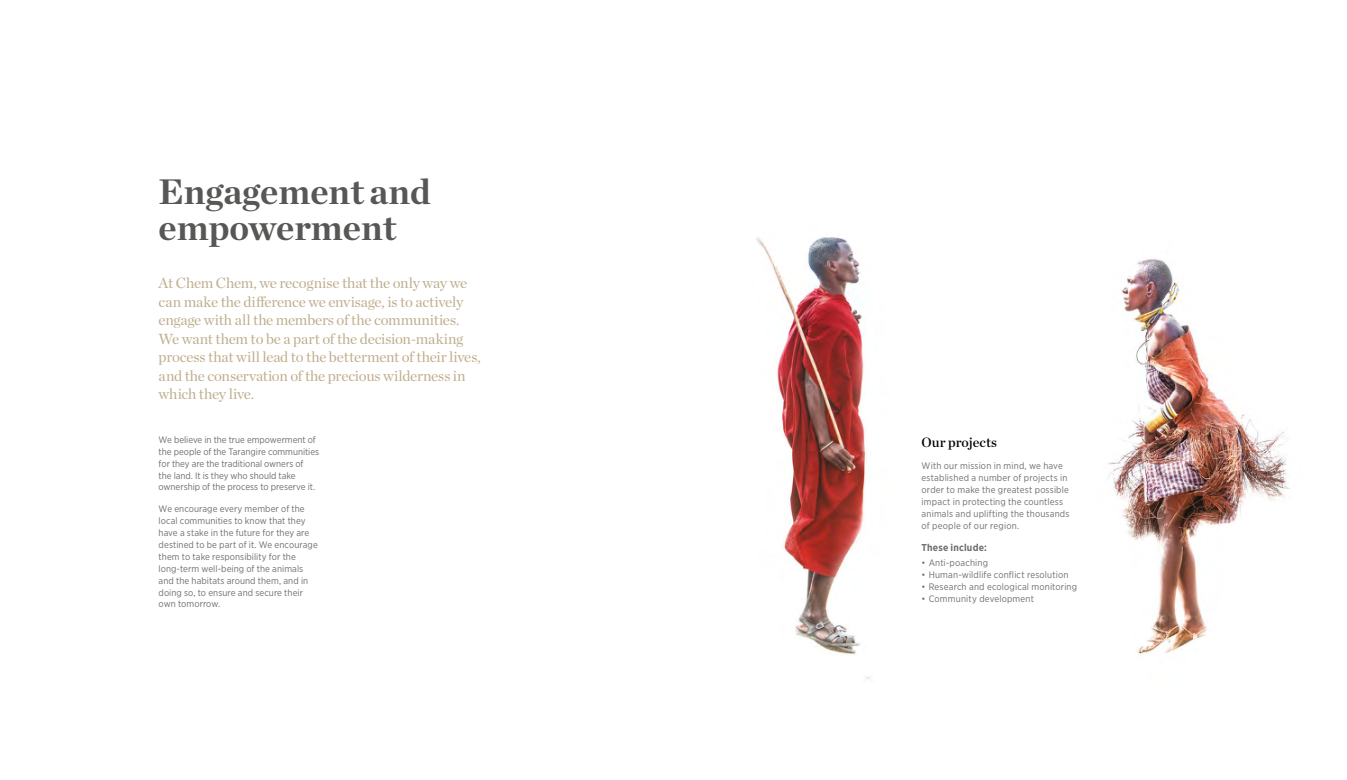
<style>
.page{position:relative;width:1347px;height:780px;background:#fff}
.page>*{position:absolute;margin:0;border:0;box-sizing:border-box;transform-origin:0 0}
.t1{font:700 36.25px/36px "Chronicle Deck";color:#575756}
.t2{font:15px/18.5px "Chronicle Deck";letter-spacing:-.015em;color:#bfae8e}
.t3{font:13.75px "Chronicle Deck Semi";color:#000}
.t4{font:700 10px "Gotham Narrow";letter-spacing:.02em;color:#706f6f}
.t5{font:9.38px/11.9px "Gotham Narrow";letter-spacing:.01em;color:#706f6f}
</style>
<div class="page">
<img style="left:756px;top:237px;width:534px;height:442px">
<h1 class="t1" style="left:159px;top:171px;width:274px">Engagement and empowerment</h1>
<p class="t2" style="left:159px;top:273px;width:323px">At Chem Chem, we recognise that the only way we can make the difference we envisage, is to actively engage with all the members of the communities.<br>We want them to be a part of the decision-making process that will lead to the betterment of their lives, and the conservation of the precious wilderness in which they live.</p>
<p class="t5" style="left:159px;top:433px;width:162px">We believe in the true empowerment of the people of the Tarangire communities for they are the traditional owners of<br>the land. It is they who should take ownership of the process to preserve it.</p>
<p class="t5" style="left:159px;top:503px;width:161px">We encourage every member of the local communities to know that they have a stake in the future for they are destined to be part of it. We encourage them to take responsibility for the long-term well-being of the animals and the habitats around them, and in doing so, to ensure and secure their own tomorrow.</p>
<h3 class="t3" style="left:921px;top:432px;width:77px">Our projects</h3>
<p class="t5" style="left:921px;top:460px;width:149px">With our mission in mind, we have established a number of projects in order to make the greatest possible impact in protecting the countless animals and uplifting the thousands of people of our region.</p>
<p class="t4" style="left:921px;top:540px;width:67px">These include:</p>
<p class="t5" style="left:921px;top:556px;width:68px">• Anti-poaching</p>
<p class="t5" style="left:921px;top:568px;width:148px">• Human-wildlife conflict resolution</p>
<p class="t5" style="left:921px;top:580px;width:157px">• Research and ecological monitoring</p>
<p class="t5" style="left:921px;top:592px;width:114px">• Community development</p>
</div>
